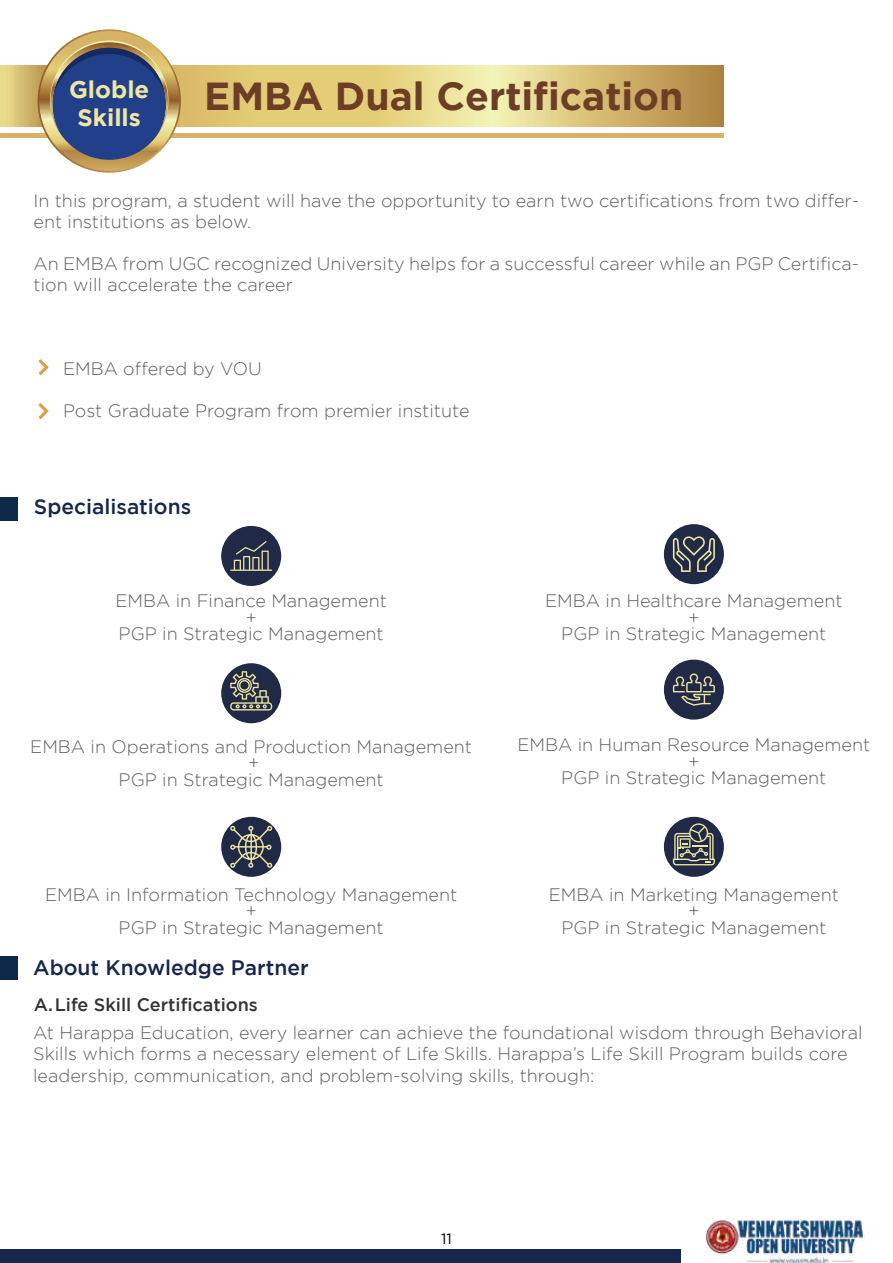
<style>
.page{position:relative;width:893px;height:1263px;background:#fff}
.page>*{position:absolute;margin:0;border:0;box-sizing:border-box;transform-origin:0 0}
.t1{font:700 39px "Gotham";color:#6d3e26}
.t2{font:700 24px/28.8px "Gotham";color:#eee7a3;text-align:center}
.t3{font:500 21px "Gotham";color:#16264d}
.t4{font:300 18px/16.5px "Gotham";color:#5e5f5e;text-align:center}
.t5{font:500 18px "Gotham";color:#343434}
.t6{font:15px "Gotham";color:#000}
</style>
<div class="page">
<div style="left:0;top:1250px;width:680px;height:13px;background:#16264d"></div>
<img style="left:705px;top:1218px;width:160px;height:45px">
<div style="left:0;top:497px;width:18px;height:23px;background:#0e2a4b"></div>
<div style="left:0;top:956px;width:18px;height:23px;background:#0e2a4b"></div>
<div style="left:221px;top:526px;width:60px;height:60px;background:#202946;border-radius:50%"></div>
<svg style="left:230px;top:541px;width:42px;height:30px"></svg>
<div style="left:221px;top:663px;width:60px;height:60px;background:#202946;border-radius:50%"></div>
<svg style="left:230px;top:671px;width:42px;height:39px"></svg>
<div style="left:664px;top:660px;width:60px;height:60px;background:#202946;border-radius:50%"></div>
<svg style="left:673px;top:673px;width:42px;height:33px"></svg>
<div style="left:664px;top:817px;width:60px;height:60px;background:#202946;border-radius:50%"></div>
<svg style="left:673px;top:823px;width:42px;height:42px"></svg>
<div style="left:664px;top:524px;width:60px;height:60px;background:#202946;border-radius:50%"></div>
<svg style="left:673px;top:536px;width:42px;height:36px"></svg>
<div style="left:221px;top:817px;width:60px;height:60px;background:#202946;border-radius:50%"></div>
<svg style="left:230px;top:826px;width:42px;height:42px"></svg>
<hr style="left:0;top:133px;width:723px;height:4px;background:#d7b365">
<svg style="left:1px;top:65px;width:722px;height:62px;background:#ddc67b"></svg>
<svg style="left:38px;top:29px;width:143px;height:144px"></svg>
<svg style="left:38px;top:359px;width:11px;height:16px"></svg>
<svg style="left:38px;top:403px;width:11px;height:16px"></svg>
<h2 class="t2" style="left:69px;top:74px;width:82px">Globle<br>Skills</h2>
<h1 class="t1" style="left:204px;top:74px;width:481px">EMBA Dual Certification</h1>
<p class="t4" style="left:33px;top:190px;width:827px;line-height:21px;text-align:left">In this program, a student will have the opportunity to earn two certifications from two differ&shy;ent institutions as below.</p>
<p class="t4" style="left:33px;top:253px;width:827px;line-height:21px;text-align:left">An EMBA from UGC recognized University helps for a successful career while an PGP Certifica&shy;tion will accelerate the career</p>
<p class="t4" style="left:63px;top:361px;width:200px">EMBA offered by VOU</p>
<p class="t4" style="left:63px;top:403px;width:408px">Post Graduate Program from premier institute</p>
<p class="t3" style="left:34px;top:495px;width:159px">Specialisations</p>
<p class="t4" style="left:116px;top:593px;width:273px">EMBA in Finance Management +<br>PGP in Strategic Management</p>
<p class="t4" style="left:545px;top:593px;width:299px">EMBA in Healthcare Management +<br>PGP in Strategic Management</p>
<p class="t4" style="left:30px;top:738px;width:443px">EMBA in Operations and Production Management +<br>PGP in Strategic Management</p>
<p class="t4" style="left:517px;top:736px;width:354px">EMBA in Human Resource Management +<br>PGP in Strategic Management</p>
<p class="t4" style="left:45px;top:886px;width:414px">EMBA in Information Technology Management +<br>PGP in Strategic Management</p>
<p class="t4" style="left:549px;top:886px;width:292px">EMBA in Marketing Management +<br>PGP in Strategic Management</p>
<p class="t3" style="left:33px;top:955px;width:277px">About Knowledge Partner</p>
<p class="t5" style="left:34px;top:995px;width:225px">A. Life Skill Certifications</p>
<p class="t4" style="left:33px;top:1022px;width:831px;line-height:21px;text-align:left">At Harappa Education, every learner can achieve the foundational wisdom through Behavioral<br>Skills which forms a necessary element of Life Skills. Harappa’s Life Skill Program builds core leadership, communication, and problem-solving skills, through:</p>
<p class="t6" style="left:441px;top:1231px;width:12px">11</p>
</div>
